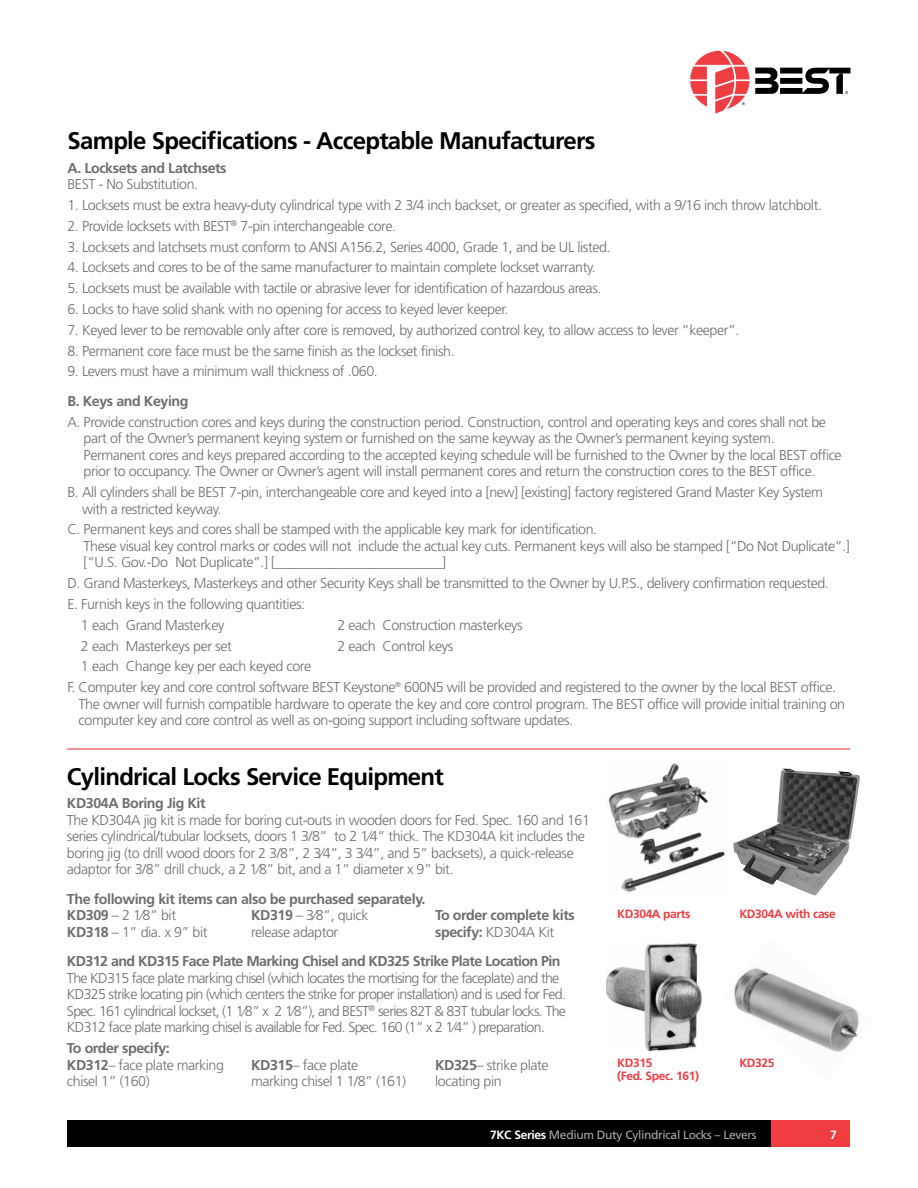
<style>
.page{position:relative;width:918px;height:1188px;background:#fff}
.page>*{position:absolute;margin:0;border:0;box-sizing:border-box;transform-origin:0 0}
.t1{font:700 24px "Frutiger";letter-spacing:-.03em;color:#000}
.t2{font:300 14.25px/16.5px "Frutiger";letter-spacing:-.03em;color:#6d6e71}
.t3{font:300 14.25px/16.5px "Frutiger";letter-spacing:-.05em;color:#6d6e71}
.t4{font:700 14.25px/16.5px "Frutiger";letter-spacing:-.03em;color:#6d6e71}
.t5{font:700 12px/13.5px "Frutiger";letter-spacing:-.03em;color:#ef3d42}
.t6{font:12px "Frutiger";letter-spacing:-.025em;color:#a7a9ac}
.t7{font:700 12px "Frutiger";color:#fff}
.s1{font-weight:300}
.s2{font-weight:700}
.s3{font-weight:700;color:#fff}
</style>
<div class="page">
<svg style="left:690px;top:51px;width:160px;height:63px"></svg>
<div style="left:770px;top:1120px;width:80px;height:28px;background:#ef3d42"></div>
<div style="left:67px;top:1120px;width:703px;height:28px;background:#000"></div>
<hr style="left:67px;top:748px;width:783px;height:2px;background:#ef3d42">
<img style="left:607px;top:763px;width:118px;height:130px">
<img style="left:733px;top:769px;width:127px;height:126px">
<img style="left:733px;top:967px;width:126px;height:85px">
<img style="left:607px;top:943px;width:95px;height:108px">
<h1 class="t1" style="left:68px;top:127px;width:529px">Sample Specifications - Acceptable Manufacturers</h1>
<p class="t4" style="left:68px;top:159px;width:161px">A. Locksets and Latchsets</p>
<p class="t2" style="left:68px;top:176px;width:132px">BEST - No Substitution.</p>
<p class="t2" style="left:68px;top:197px;width:756px">1. Locksets must be extra heavy-duty cylindrical type with 2 3/4 inch backset, or greater as specified, with a 9/16 inch throw latchbolt.</p>
<p class="t2" style="left:68px;top:218px;width:330px">2. Provide locksets with BEST<sup>®</sup> 7-pin interchangeable core.</p>
<p class="t2" style="left:67px;top:238px;width:545px">3. Locksets and latchsets must conform to ANSI A156.2, Series 4000, Grade 1, and be UL listed.</p>
<p class="t2" style="left:67px;top:259px;width:530px">4. Locksets and cores to be of the same manufacturer to maintain complete lockset warranty.</p>
<p class="t2" style="left:67px;top:280px;width:535px">5. Locksets must be available with tactile or abrasive lever for identification of hazardous areas.</p>
<p class="t2" style="left:67px;top:301px;width:442px">6. Locks to have solid shank with no opening for access to keyed lever keeper.</p>
<p class="t2" style="left:67px;top:322px;width:674px">7. Keyed lever to be removable only after core is removed, by authorized control key, to allow access to lever “keeper”.</p>
<p class="t2" style="left:67px;top:342px;width:389px">8. Permanent core face must be the same finish as the lockset finish.</p>
<p class="t2" style="left:67px;top:363px;width:312px">9. Levers must have a minimum wall thickness of .060.</p>
<p class="t4" style="left:67px;top:393px;width:123px">B. Keys and Keying</p>
<p class="t2" style="left:84px;top:414px;width:760px;text-indent:-16px">A. Provide construction cores and keys during the construction period. Construction, control and operating keys and cores shall not be part of the Owner’s permanent keying system or furnished on the same keyway as the Owner’s permanent keying system.<br>Permanent cores and keys prepared according to the accepted keying schedule will be furnished to the Owner by the local BEST office prior to occupancy. The Owner or Owner’s agent will install permanent cores and return the construction cores to the BEST office.</p>
<p class="t2" style="left:82px;top:484px;width:743px;text-indent:-15px">B. All cylinders shall be BEST 7-pin, interchangeable core and keyed into a [new] [existing] factory registered Grand Master Key System with a restricted keyway.</p>
<p class="t2" style="left:84px;top:521px;width:768px;text-indent:-16px">C. Permanent keys and cores shall be stamped with the applicable key mark for identification.<br>These visual key control marks or codes will not include the actual key cuts. Permanent keys will also be stamped [“Do Not Duplicate”.] [“U.S. Gov.-Do Not Duplicate”.] [_________________________]</p>
<p class="t2" style="left:67px;top:575px;width:763px">D. Grand Masterkeys, Masterkeys and other Security Keys shall be transmitted to the Owner by U.P.S., delivery confirmation requested.</p>
<p class="t2" style="left:67px;top:596px;width:239px">E. Furnish keys in the following quantities:</p>
<p class="t2" style="left:81px;top:617px;width:145px">1 each Grand Masterkey</p>
<p class="t2" style="left:337px;top:617px;width:187px">2 each Construction masterkeys</p>
<p class="t2" style="left:81px;top:637px;width:152px">2 each Masterkeys per set</p>
<p class="t2" style="left:337px;top:637px;width:117px">2 each Control keys</p>
<p class="t2" style="left:67px;top:656px;width:770px;line-height:20.9px;text-indent:13px">1 each Change key per each keyed core<br>F. Computer key and core control software BEST Keystone<sup>®</sup> 600N5 will be provided and registered to the owner by the local BEST office.</p>
<p class="t2" style="left:79px;top:696px;width:768px">The owner will furnish compatible hardware to operate the key and core control program. The BEST office will provide initial training on computer key and core control as well as on-going support including software updates.</p>
<h1 class="t1" style="left:67px;top:763px;width:378px">Cylindrical Locks Service Equipment</h1>
<p class="t4" style="left:67px;top:795px;width:140px">KD304A Boring Jig Kit</p>
<p class="t2" style="left:67px;top:812px;width:525px">The KD304A jig kit is made for boring cut-outs in wooden doors for Fed. Spec. 160 and 161 series cylindrical/tubular locksets, doors 1 3/8” to 2 1⁄4” thick. The KD304A kit includes the boring jig (to drill wood doors for 2 3/8”, 2 3⁄4”, 3 3⁄4”, and 5” backsets), a quick-release adaptor for 3/8” drill chuck, a 2 1⁄8” bit, and a 1” diameter x 9” bit.</p>
<p class="t4" style="left:67px;top:891px;width:360px">The following kit items can also be purchased separately.<br>KD309 <span class="s1">– 2 1⁄8” bit<br></span>KD318 <span class="s1">– 1” dia. x 9” bit</span></p>
<p class="t5" style="left:617px;top:907px;width:75px">KD304A parts</p>
<p class="t5" style="left:739px;top:907px;width:98px">KD304A with case</p>
<p class="t2" style="left:251px;top:907px;width:119px"><span class="s2">KD319</span> – 3⁄8”, quick release adaptor</p>
<p class="t4" style="left:435px;top:907px;width:141px">To order complete kits specify: <span class="s1">KD304A Kit</span></p>
<p class="t4" style="left:67px;top:953px;width:495px">KD312 and KD315 Face Plate Marking Chisel and KD325 Strike Plate Location Pin</p>
<p class="t3" style="left:67px;top:970px;width:501px">The KD315 face plate marking chisel (which locates the mortising for the faceplate) and the KD325 strike locating pin (which centers the strike for proper installation) and is used for Fed.<br>Spec. 161 cylindrical lockset, (1 1⁄8” x 2 1⁄8”), and BEST<sup>®</sup> series 82T &amp; 83T tubular locks. The KD312 face plate marking chisel is available for Fed. Spec. 160 (1” x 2 1⁄4” ) preparation.</p>
<p class="t2" style="left:67px;top:1040px;width:159px"><span class="s2">To order specify:<br>KD312</span>– face plate marking chisel 1” (160)</p>
<p class="t5" style="left:617px;top:1056px;width:83px">KD315<br>(Fed. Spec. 161)</p>
<p class="t5" style="left:739px;top:1056px;width:37px">KD325</p>
<p class="t2" style="left:251px;top:1056px;width:157px"><span class="s2">KD315</span>– face plate marking chisel 1 1/8” (161)</p>
<p class="t2" style="left:435px;top:1056px;width:115px"><span class="s2">KD325</span>– strike plate locating pin</p>
<p class="t6" style="left:490px;top:1127px;width:268px"><span class="s3">7KC Series</span> Medium Duty Cylindrical Locks – Levers</p>
<p class="t7" style="left:830px;top:1128px;width:8px">7</p>
</div>
